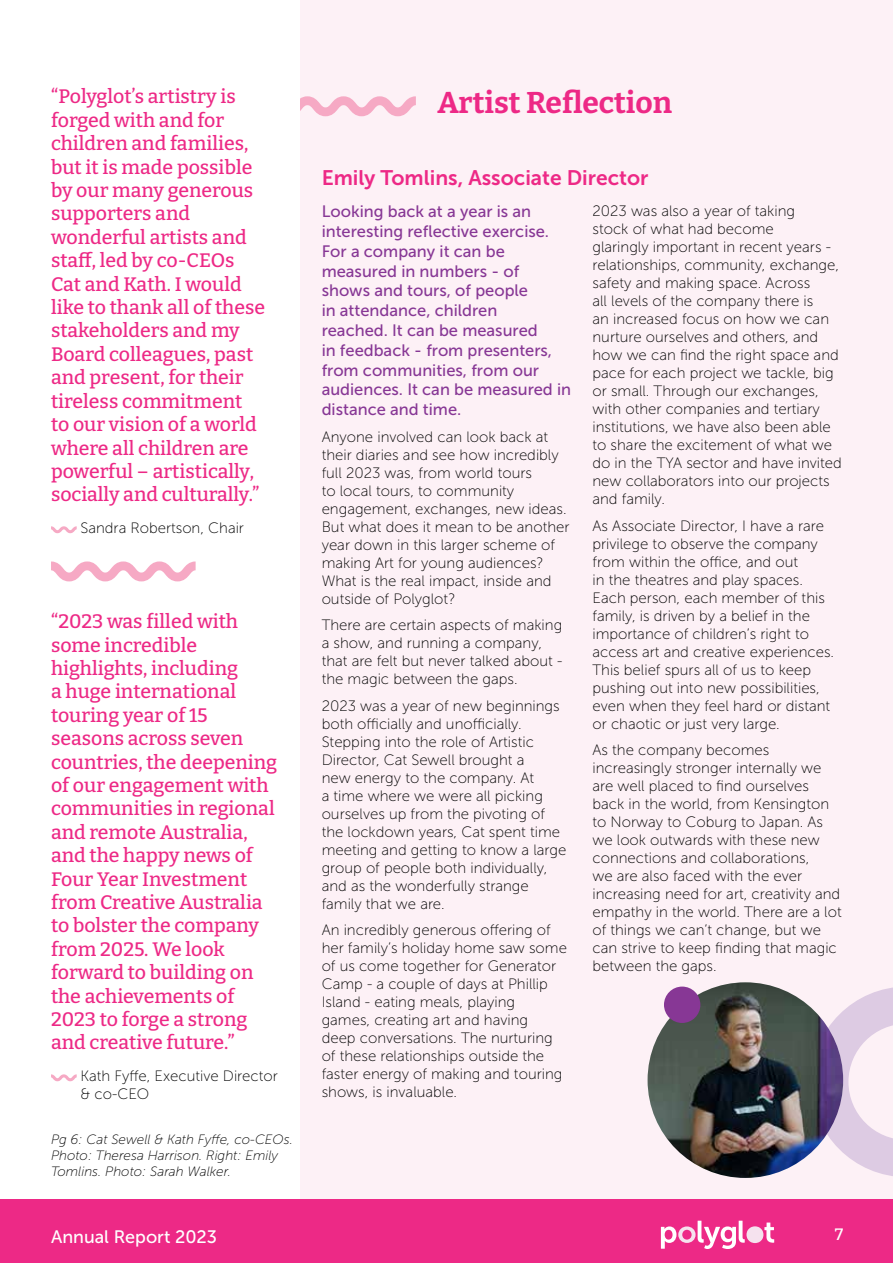
<style>
.page{position:relative;width:893px;height:1263px;background:#fff}
.page>*{position:absolute;margin:0;border:0;box-sizing:border-box;transform-origin:0 0}
.t1{font:100 30px "Bitter";color:#ed2986}
.Subheading{font:21px "Museo Sans 700";color:#ed2986}
.t2{font:100 19.5px/23.4px "Bitter";color:#ed2986}
.Body_Copy{font:18px "Museo Sans 500";color:#fff}
.Big_Subhead{font:16.5px/19.8px "Museo Sans 500";color:#873795}
.Body_Copy-2{font:100 16.5px "Bitter";color:#fff}
.Body_Copy-3{font:15px/18px "Museo Sans 100";color:#000}
.Image_Caption{font:italic 13.5px/16.2px "Museo Sans 100";color:#000}
</style>
<div class="page">
<div style="left:300px;top:0;width:593px;height:1198px;background:#fdf1f6"></div>
<svg style="left:300px;top:96px;width:116px;height:20px"></svg>
<svg style="left:51px;top:1074px;width:26px;height:7px"></svg>
<svg style="left:811px;top:987px;width:82px;height:189px"></svg>
<svg style="left:51px;top:526px;width:26px;height:7px"></svg>
<svg style="left:51px;top:561px;width:145px;height:20px"></svg>
<div style="left:0;top:1199px;width:893px;height:64px;background:#ed2986"></div>
<svg style="left:661px;top:1221px;width:113px;height:28px"></svg>
<img style="left:648px;top:982px;width:195px;height:196px;border-radius:98px">
<div style="left:664px;top:986px;width:36px;height:37px;background:#873795;border-radius:50%"></div>
<p class="t2" style="left:51px;top:84px;width:216px">“Polyglot’s artistry is forged with and for children and families, but it is made possible by our many generous supporters and wonderful artists and staff, led by co-CEOs<br>Cat and Kath. I would like to thank all of these stakeholders and my<br>Board colleagues, past and present, for their tireless commitment to our vision of a world where all children are powerful – artistically, socially and culturally.”</p>
<p class="Body_Copy-3" style="left:80px;top:519px;width:165px">Sandra Robertson, Chair</p>
<p class="t2" style="left:51px;top:609px;width:228px">“2023 was filled with some incredible highlights, including<br>a huge international touring year of 15 seasons across seven countries, the deepening of our engagement with communities in regional and remote Australia, and the happy news of<br>Four Year Investment from Creative Australia to bolster the company from 2025. We look forward to building on the achievements of<br>2023 to forge a strong and creative future.”</p>
<p class="Body_Copy-3" style="left:80px;top:1067px;width:199px">Kath Fyffe, Executive Director &amp; co-CEO</p>
<p class="Image_Caption" style="left:51px;top:1131px;width:243px">Pg 6: Cat Sewell &amp; Kath Fyffe, co-CEOs.<br>Photo: Theresa Harrison. Right: Emily<br>Tomlins. Photo: Sarah Walker.</p>
<p class="t1" style="left:437px;top:84px;width:236px">Artist Reflection</p>
<p class="Subheading" style="left:322px;top:166px;width:328px">Emily Tomlins, Associate Director</p>
<p class="Big_Subhead" style="left:322px;top:202px;width:251px">Looking back at a year is an interesting reflective exercise.<br>For a company it can be measured in numbers - of shows and tours, of people<br>in attendance, children<br>reached. It can be measured<br>in feedback - from presenters, from communities, from our audiences. It can be measured in distance and time.</p>
<p class="Body_Copy-3" style="left:322px;top:428px;width:249px">Anyone involved can look back at their diaries and see how incredibly full 2023 was, from world tours<br>to local tours, to community engagement, exchanges, new ideas.<br>But what does it mean to be another year down in this larger scheme of making Art for young audiences?<br>What is the real impact, inside and outside of Polyglot?</p>
<p class="Body_Copy-3" style="left:322px;top:616px;width:242px">There are certain aspects of making a show, and running a company, that are felt but never talked about - the magic between the gaps.</p>
<p class="Body_Copy-3" style="left:322px;top:697px;width:246px">2023 was a year of new beginnings both officially and unofficially.<br>Stepping into the role of Artistic<br>Director, Cat Sewell brought a<br>new energy to the company. At<br>a time where we were all picking ourselves up from the pivoting of the lockdown years, Cat spent time meeting and getting to know a large group of people both individually, and as the wonderfully strange family that we are.</p>
<p class="Body_Copy-3" style="left:322px;top:921px;width:247px">An incredibly generous offering of her family’s holiday home saw some of us come together for Generator<br>Camp - a couple of days at Phillip<br>Island - eating meals, playing games, creating art and having<br>deep conversations. The nurturing of these relationships outside the faster energy of making and touring shows, is invaluable.</p>
<p class="Body_Copy-3" style="left:592px;top:202px;width:251px">2023 was also a year of taking<br>stock of what had become<br>glaringly important in recent years - relationships, community, exchange, safety and making space. Across<br>all levels of the company there is<br>an increased focus on how we can nurture ourselves and others, and how we can find the right space and pace for each project we tackle, big or small. Through our exchanges, with other companies and tertiary institutions, we have also been able to share the excitement of what we do in the TYA sector and have invited new collaborators into our projects and family.</p>
<p class="Body_Copy-3" style="left:592px;top:517px;width:243px">As Associate Director, I have a rare privilege to observe the company from within the office, and out<br>in the theatres and play spaces.<br>Each person, each member of this family, is driven by a belief in the importance of children’s right to access art and creative experiences.<br>This belief spurs all of us to keep pushing out into new possibilities, even when they feel hard or distant or chaotic or just very large.</p>
<p class="Body_Copy-3" style="left:592px;top:741px;width:251px">As the company becomes increasingly stronger internally we are well placed to find ourselves back in the world, from Kensington to Norway to Coburg to Japan. As we look outwards with these new connections and collaborations,<br>we are also faced with the ever increasing need for art, creativity and empathy in the world. There are a lot of things we can’t change, but we can strive to keep finding that magic between the gaps.</p>
<p class="Body_Copy" style="left:51px;top:1227px;width:168px">Annual Report 2023</p>
<p class="Body_Copy-2" style="left:835px;top:1223px;width:10px">7</p>
</div>
